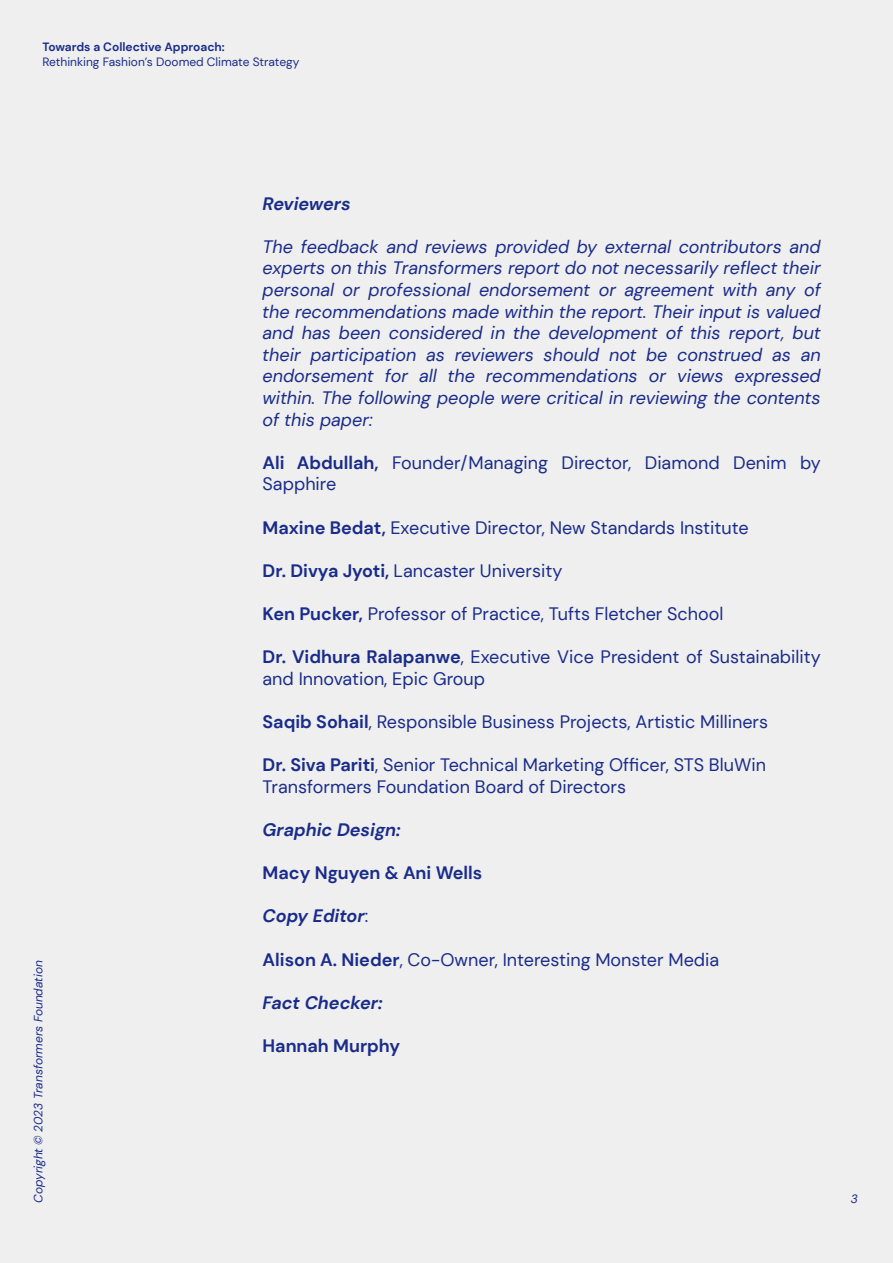
<style>
.page{position:relative;width:893px;height:1263px;background:#efefef}
.page>*{position:absolute;margin:0;border:0;box-sizing:border-box;transform-origin:0 0}
.t1{font:18px/21.6px "DM Sans";color:#1a2c8a}
.t2{font:italic 18px/21.6px "DM Sans";color:#1a2c8a;text-align:justify}
.t3{font:italic 700 18px "DM Sans";color:#1a2c8a}
.t4{font:700 18px "DM Sans";color:#1a2c8a}
.t5{font:12px "DM Sans";color:#1a2c8a}
.t6{font:italic 12px "DM Sans";color:#1a2c8a}
.t7{font:700 12px "DM Sans";color:#1a2c8a}
.s1{font-weight:700}
.s2{font-weight:400;font-style:normal}
</style>
<div class="page">
<p class="t7" style="left:43px;top:40px;width:184px">Towards a Collective Approach:</p>
<p class="t5" style="left:43px;top:54px;width:259px">Rethinking Fashion’s Doomed Climate Strategy</p>
<p class="t6" style="left:31px;top:1202px;width:244px;rotate:-90deg">Copyright © 2023 Transformers Foundation</p>
<p class="t3" style="left:263px;top:192px;width:90px">Reviewers</p>
<p class="t2" style="left:263px;top:236px;width:560px">The feedback and reviews provided by external contributors and experts on this Transformers report do not necessarily reflect their personal or professional endorsement or agreement with any of the recommendations made within the report. Their input is valued and has been considered in the development of this report, but their participation as reviewers should not be construed as an endorsement for all the recommendations or views expressed within. The following people were critical in reviewing the contents of this paper:</p>
<p class="t1" style="left:263px;top:452px;width:560px"><span class="s1">Ali Abdullah,</span> Founder/Managing Director, Diamond Denim by<br>Sapphire</p>
<p class="t1" style="left:263px;top:516px;width:488px"><span class="s1">Maxine Bedat,</span> Executive Director, New Standards Institute</p>
<p class="t1" style="left:263px;top:560px;width:301px"><span class="s1">Dr. Divya Jyoti,</span> Lancaster University</p>
<p class="t1" style="left:263px;top:603px;width:462px"><span class="s1">Ken Pucker,</span> Professor of Practice, Tufts Fletcher School</p>
<p class="t1" style="left:263px;top:646px;width:560px"><span class="s1">Dr. Vidhura Ralapanwe</span>, Executive Vice President of Sustainability and Innovation, Epic Group</p>
<p class="t1" style="left:263px;top:711px;width:507px"><span class="s1">Saqib Sohail</span>, Responsible Business Projects, Artistic Milliners</p>
<p class="t1" style="left:263px;top:754px;width:505px"><span class="s1">Dr. Siva Pariti</span>, Senior Technical Marketing Officer, STS BluWin<br>Transformers Foundation Board of Directors</p>
<p class="t3" style="left:263px;top:818px;width:140px">Graphic Design:</p>
<p class="t4" style="left:263px;top:862px;width:221px">Macy Nguyen &amp; Ani Wells</p>
<p class="t3" style="left:263px;top:905px;width:107px">Copy Editor<span class="s2">:</span></p>
<p class="t1" style="left:263px;top:948px;width:458px"><span class="s1">Alison A. Nieder</span>, Co-Owner, Interesting Monster Media</p>
<p class="t3" style="left:263px;top:991px;width:122px">Fact Checker:</p>
<p class="t4" style="left:263px;top:1034px;width:139px">Hannah Murphy</p>
<p class="t6" style="left:851px;top:1192px;width:9px">3</p>
</div>
